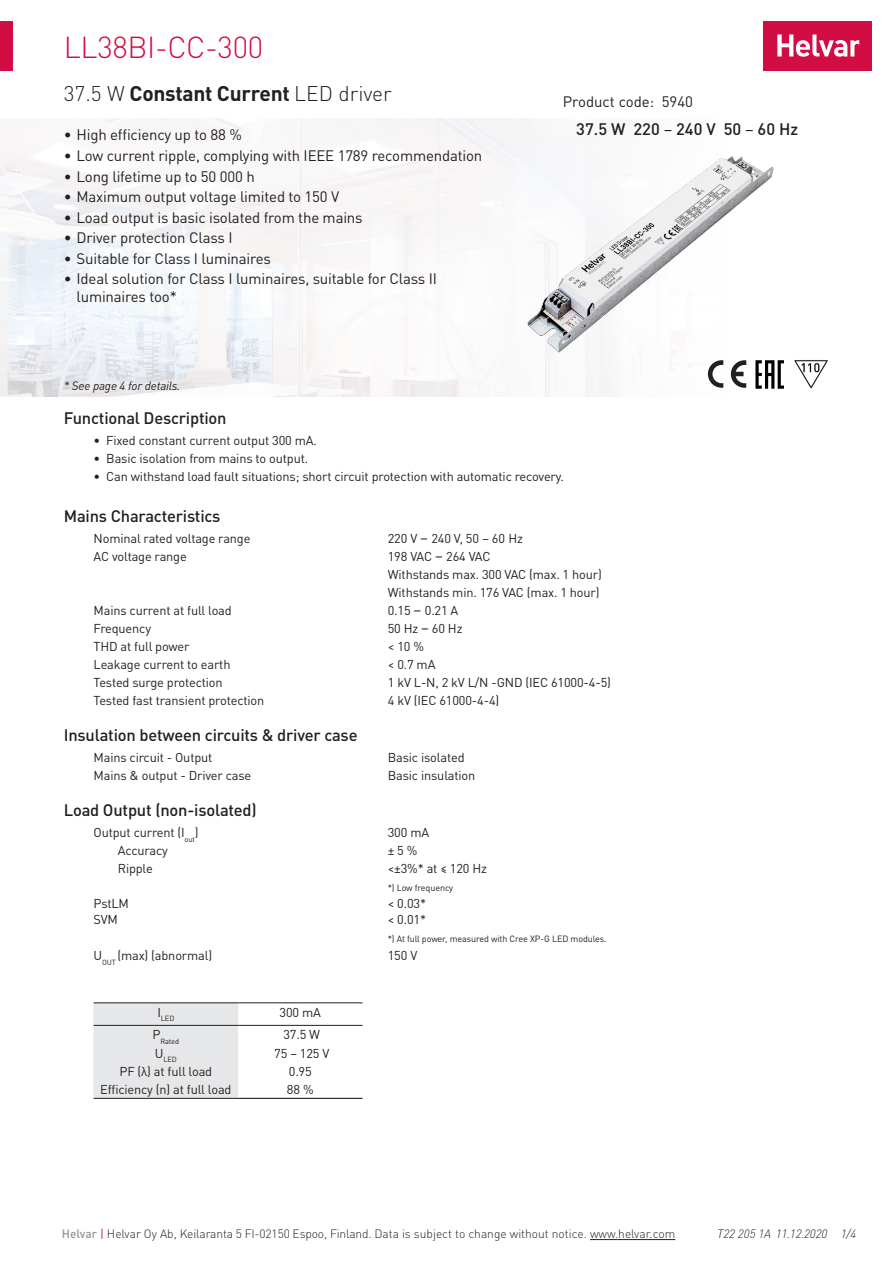
<style>
.page{position:relative;width:893px;height:1263px;background:#fff}
.page>*{position:absolute;margin:0;border:0;box-sizing:border-box;transform-origin:0 0}
.t1{font:300 30px "DIN Pro";letter-spacing:-.01em;color:#d20d44}
.t2{font:700 21px "DIN Pro";letter-spacing:-.01em;color:#231f20}
.t3{font:500 16.5px "DIN Pro";letter-spacing:-.01em;color:#231f20}
.t4{font:15px/18px "DIN Pro";letter-spacing:-.01em;color:#231f20}
.t5{font:12.75px/18px "DIN Pro";letter-spacing:-.01em;color:#231f20}
.t6{font:300 12px "DIN Pro";color:#231f20}
.t7{font:italic 300 12px "DIN Pro";letter-spacing:-.005em;color:#231f20}
.t8{font:italic 12px "DIN Pro";letter-spacing:-.01em;color:#231f20}
.t9{font:9px "DIN Pro";letter-spacing:-.01em;color:#231f20}
.t10{font:7.5px "DIN Pro";letter-spacing:-.01em;color:#231f20}
.s1{font-weight:300}
.s2{font-weight:400}
.s3{font-size:15px}
.s4{font-weight:500;color:#939598}
.s5{font-weight:400;color:#d20d44}
</style>
<div class="page">
<hr style="left:590px;top:1239px;width:85px;height:1px;background:#231f20">
<img style="left:0;top:118px;width:747px;height:278px">
<div style="left:94px;top:1003px;width:144px;height:95px;background:#e6e7e9"></div>
<hr style="left:238px;top:1098px;width:124px;height:1px;background:#231f20">
<hr style="left:238px;top:1002px;width:124px;height:1px;background:#231f20">
<hr style="left:238px;top:1025px;width:124px;height:1px;background:#231f20">
<hr style="left:94px;top:1025px;width:144px;height:1px;background:#231f20">
<hr style="left:94px;top:1002px;width:144px;height:1px;background:#231f20">
<hr style="left:94px;top:1098px;width:144px;height:1px;background:#231f20">
<img style="left:794px;top:360px;width:34px;height:29px">
<img style="left:480px;top:148px;width:294px;height:212px">
<div style="left:763px;top:21px;width:109px;height:50px;background:#d20d44"></div>
<svg style="left:777px;top:34px;width:82px;height:23px"></svg>
<div style="left:0;top:21px;width:13px;height:50px;background:#d20d44"></div>
<svg style="left:708px;top:360px;width:38px;height:28px"></svg>
<svg style="left:755px;top:360px;width:29px;height:29px"></svg>
<h1 class="t1" style="left:64px;top:24px;width:201px">LL38BI-CC-300</h1>
<h2 class="t2" style="left:64px;top:76px;width:330px"><span class="s1">37.5 W</span> Constant Current <span class="s1">LED driver</span></h2>
<p class="t4" style="left:64px;top:125px;width:180px">• High efficiency up to 88 %</p>
<p class="t4" style="left:64px;top:145px;width:420px">• Low current ripple, complying with IEEE 1789 recommendation</p>
<p class="t4" style="left:64px;top:166px;width:192px">• Long lifetime up to 50 000 h</p>
<p class="t4" style="left:64px;top:186px;width:277px">• Maximum output voltage limited to 150 V</p>
<p class="t4" style="left:64px;top:207px;width:300px">• Load output is basic isolated from the mains</p>
<p class="t4" style="left:64px;top:227px;width:170px">• Driver protection Class I</p>
<p class="t4" style="left:64px;top:248px;width:209px">• Suitable for Class I luminaires</p>
<p class="t4" style="left:77px;top:268px;width:362px;text-indent:-13px">• Ideal solution for Class I luminaires, suitable for Class II luminaires too*</p>
<p class="t8" style="left:64px;top:376px;width:118px">* See page 4 for details.</p>
<p class="t4" style="left:563px;top:91px;width:132px">Product code: 5940</p>
<p class="t3" style="left:576px;top:116px;width:224px">37.5 W 220 <span class="s2">–</span> 240 V 50 <span class="s2">–</span> 60 Hz</p>
<p class="t3" style="left:64px;top:404px;width:164px">Functional Description</p>
<p class="t5" style="left:94px;top:430px;width:225px">• Fixed constant current output 300 mA.</p>
<p class="t5" style="left:94px;top:448px;width:216px">• Basic isolation from mains to output.</p>
<p class="t5" style="left:94px;top:466px;width:472px">• Can withstand load fault situations; short circuit protection with automatic recovery.</p>
<p class="t3" style="left:64px;top:503px;width:158px">Mains Characteristics</p>
<p class="t5" style="left:94px;top:528px;width:158px">Nominal rated voltage range</p>
<p class="t5" style="left:388px;top:528px;width:137px">220 V <span class="s3">–</span> 240 V, 50 – 60 Hz</p>
<p class="t5" style="left:94px;top:546px;width:95px">AC voltage range</p>
<p class="t5" style="left:388px;top:546px;width:215px">198 VAC <span class="s3">–</span> 264 VAC<br>Withstands max. 300 VAC (max. 1 hour)<br>Withstands min. 176 VAC (max. 1 hour)</p>
<p class="t5" style="left:94px;top:600px;width:140px">Mains current at full load</p>
<p class="t5" style="left:388px;top:600px;width:72px">0.15 <span class="s3">–</span> 0.21 A</p>
<p class="t5" style="left:94px;top:618px;width:59px">Frequency</p>
<p class="t5" style="left:388px;top:618px;width:76px">50 Hz <span class="s3">–</span> 60 Hz</p>
<p class="t5" style="left:94px;top:636px;width:97px">THD at full power</p>
<p class="t5" style="left:388px;top:636px;width:38px">&lt; 10 %</p>
<p class="t5" style="left:94px;top:654px;width:138px">Leakage current to earth</p>
<p class="t5" style="left:388px;top:654px;width:49px">&lt; 0.7 mA</p>
<p class="t5" style="left:94px;top:672px;width:131px">Tested surge protection</p>
<p class="t5" style="left:388px;top:672px;width:225px">1 kV L-N, 2 kV L/N -GND (IEC 61000-4-5)</p>
<p class="t5" style="left:94px;top:690px;width:172px">Tested fast transient protection</p>
<p class="t5" style="left:388px;top:690px;width:113px">4 kV (IEC 61000-4-4)</p>
<p class="t3" style="left:64px;top:722px;width:295px">Insulation between circuits &amp; driver case</p>
<p class="t5" style="left:94px;top:747px;width:120px">Mains circuit - Output</p>
<p class="t5" style="left:388px;top:747px;width:78px">Basic isolated</p>
<p class="t5" style="left:94px;top:765px;width:159px">Mains &amp; output - Driver case</p>
<p class="t5" style="left:388px;top:765px;width:89px">Basic insulation</p>
<p class="t3" style="left:64px;top:797px;width:194px">Load Output (non-isolated)</p>
<p class="t5" style="left:94px;top:822px;width:107px">Output current (I<sub>out</sub>)</p>
<p class="t5" style="left:388px;top:822px;width:43px">300 mA</p>
<p class="t5" style="left:118px;top:840px;width:52px">Accuracy</p>
<p class="t5" style="left:388px;top:840px;width:31px">± 5 %</p>
<p class="t5" style="left:118px;top:858px;width:37px">Ripple</p>
<p class="t5" style="left:388px;top:858px;width:101px">&lt;±3%* at ≤ 120 Hz</p>
<p class="t9" style="left:388px;top:881px;width:67px">*) Low frequency</p>
<p class="t5" style="left:94px;top:893px;width:37px">PstLM</p>
<p class="t5" style="left:388px;top:893px;width:40px">&lt; 0.03*</p>
<p class="t5" style="left:94px;top:909px;width:26px">SVM</p>
<p class="t5" style="left:388px;top:909px;width:40px">&lt; 0.01*</p>
<p class="t9" style="left:388px;top:932px;width:220px">*) At full power, measured with Cree XP-G LED modules.</p>
<p class="t5" style="left:94px;top:945px;width:120px">U<sub>OUT</sub> (max) (abnormal)</p>
<p class="t5" style="left:388px;top:945px;width:31px">150 V</p>
<p class="t10" style="left:157px;top:1012px;width:18px"><sup>I</sup>LED</p>
<p class="t5" style="left:280px;top:1002px;width:43px">300 mA</p>
<p class="t10" style="left:153px;top:1035px;width:28px"><sup>P</sup>Rated</p>
<p class="t5" style="left:283px;top:1024px;width:38px">37.5 W</p>
<p class="t10" style="left:155px;top:1053px;width:24px"><sup>U</sup>LED</p>
<p class="t5" style="left:274px;top:1043px;width:57px">75 – 125 V</p>
<p class="t5" style="left:119px;top:1061px;width:94px">PF (λ) at full load</p>
<p class="t5" style="left:289px;top:1061px;width:24px">0.95</p>
<p class="t5" style="left:100px;top:1079px;width:133px">Efficiency (η) at full load</p>
<p class="t5" style="left:287px;top:1079px;width:28px">88 %</p>
<p class="t6" style="left:62px;top:1224px;width:615px"><span class="s4">Helvar</span> <span class="s5">|</span> Helvar Oy Ab, Keilaranta 5 FI-02150 Espoo, Finland. Data is subject to change without notice. www.helvar.com</p>
<p class="t7" style="left:717px;top:1224px;width:141px">T22 205 1A 11.12.2020 1/4</p>
</div>
